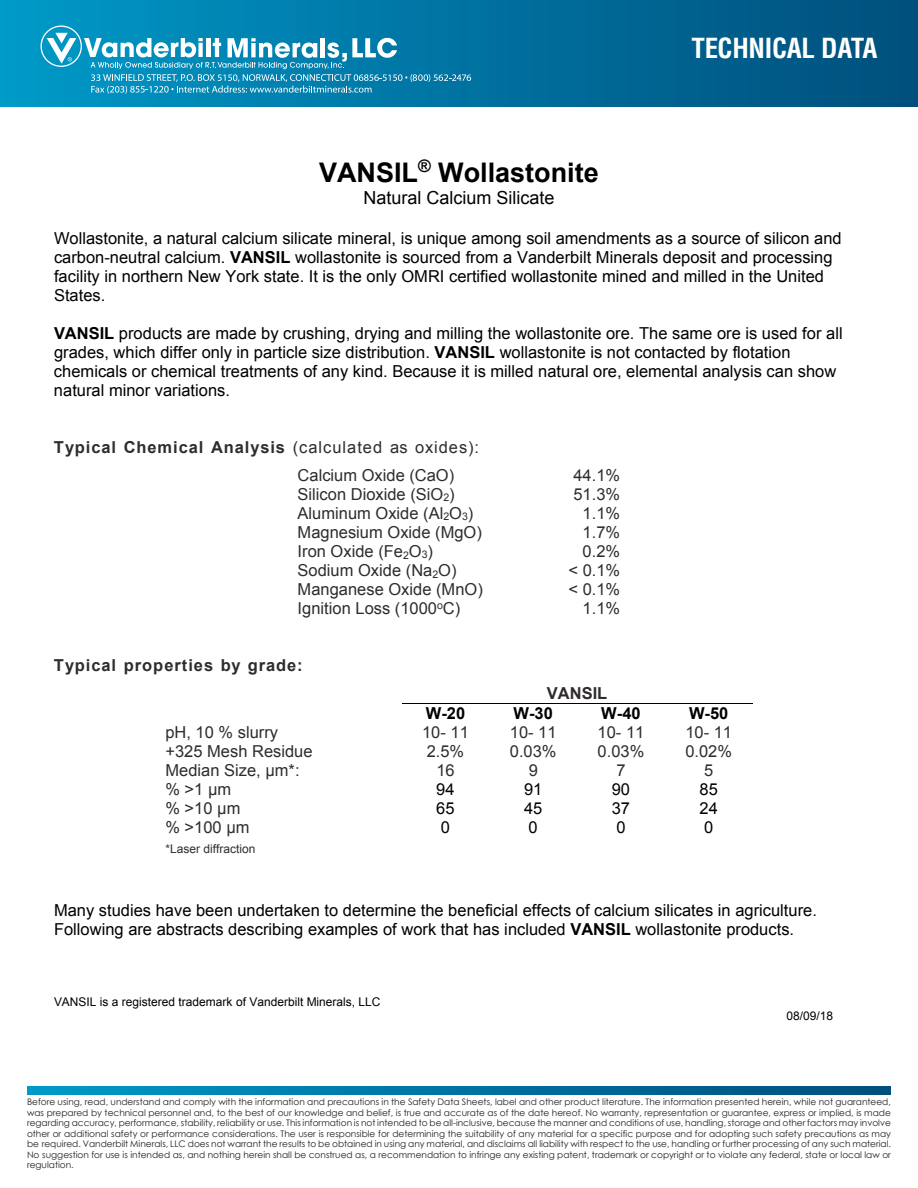
<style>
.page{position:relative;width:918px;height:1188px;background:#fff}
.page>*{position:absolute;margin:0;border:0;box-sizing:border-box;transform-origin:0 0}
.t1{font:700 27px "Arial";color:#000}
.t2{font:700 condensed 27px "Helvetica";letter-spacing:-.01em;color:#fff}
.t3{font:18px "Arial";color:#000}
.t4{font:16.5px/19px "Arial";color:#000}
.t5{font:16.5px/27.9px "Arial";color:#302c2e}
.t6{font:700 16.5px "Arial";letter-spacing:.055em;color:#302c2e}
.t7{font:700 16.5px "Arial";color:#000}
.t8{font:12px "Arial";color:#000}
.t9{font:12px "Arial";color:#302c2e}
.t10{font:9px/10.5px "Century Gothic";color:#231f20;text-align:justify}
.s1{font-weight:700}
</style>
<div class="page">
<svg style="left:27px;top:1087px;width:864px;height:8px;background:#0073a1"></svg>
<div style="left:0;top:0;width:918px;height:107px;background:linear-gradient(to right,#0099c8,#004e7b)"></div>
<svg style="left:40px;top:26px;width:431px;height:68px;background:#2c98bf"></svg>
<hr style="left:402px;top:703px;width:351px;height:1px;background:#000">
<h1 class="t2" style="left:692px;top:32px;width:187px">TECHNICAL DATA</h1>
<h1 class="t1" style="left:319px;top:157px;width:281px">VANSIL<sup>®</sup> Wollastonite</h1>
<h2 class="t3" style="left:364px;top:188px;width:192px">Natural Calcium Silicate</h2>
<p class="t4" style="left:54px;top:229px;width:789px">Wollastonite, a natural calcium silicate mineral, is unique among soil amendments as a source of silicon and carbon-neutral calcium. <span class="s1">VANSIL</span> wollastonite is sourced from a Vanderbilt Minerals deposit and processing facility in northern New York state. It is the only OMRI certified wollastonite mined and milled in the United States.</p>
<p class="t4" style="left:54px;top:324px;width:790px"><span class="s1">VANSIL</span> products are made by crushing, drying and milling the wollastonite ore. The same ore is used for all grades, which differ only in particle size distribution. <span class="s1">VANSIL</span> wollastonite is not contacted by flotation chemicals or chemical treatments of any kind. Because it is milled natural ore, elemental analysis can show natural minor variations.</p>
<h3 class="t5" style="left:298px;top:433px;width:183px;text-indent:-244px"><span class="s1">Typical Chemical Analysis</span> (calculated as oxides):<br>Calcium Oxide (CaO)</h3>
<h3 class="t5" style="left:573px;top:461px;width:48px">44.1%</h3>
<h3 class="t5" style="left:298px;top:480px;width:159px">Silicon Dioxide (SiO<sub>2</sub>)</h3>
<h3 class="t5" style="left:573px;top:480px;width:48px">51.3%</h3>
<h3 class="t5" style="left:298px;top:499px;width:177px">Aluminum Oxide (Al<sub>2</sub>O<sub>3</sub>)</h3>
<h3 class="t5" style="left:583px;top:499px;width:39px">1.1%</h3>
<h3 class="t5" style="left:298px;top:518px;width:186px">Magnesium Oxide (MgO)</h3>
<h3 class="t5" style="left:583px;top:518px;width:39px">1.7%</h3>
<h3 class="t5" style="left:298px;top:537px;width:137px">Iron Oxide (Fe<sub>2</sub>O<sub>3</sub>)</h3>
<h3 class="t5" style="left:583px;top:537px;width:39px">0.2%</h3>
<h3 class="t5" style="left:298px;top:557px;width:160px">Sodium Oxide (Na<sub>2</sub>O)</h3>
<h3 class="t5" style="left:568px;top:557px;width:53px">&lt; 0.1%</h3>
<h3 class="t5" style="left:298px;top:576px;width:187px">Manganese Oxide (MnO)</h3>
<h3 class="t5" style="left:568px;top:576px;width:53px">&lt; 0.1%</h3>
<h3 class="t5" style="left:298px;top:595px;width:164px">Ignition Loss (1000<sup>o</sup>C)</h3>
<h3 class="t5" style="left:583px;top:595px;width:39px">1.1%</h3>
<h3 class="t6" style="left:54px;top:656px;width:250px">Typical properties by grade:</h3>
<h3 class="t6" style="left:547px;top:684px;width:62px">VANSIL</h3>
<h3 class="t7" style="left:426px;top:704px;width:41px">W-20</h3>
<h3 class="t7" style="left:514px;top:704px;width:41px">W-30</h3>
<h3 class="t7" style="left:601px;top:704px;width:41px">W-40</h3>
<h3 class="t7" style="left:689px;top:704px;width:41px">W-50</h3>
<h3 class="t5" style="left:165px;top:718px;width:114px">pH, 10 % slurry</h3>
<h3 class="t5" style="left:422px;top:718px;width:48px">10- 11</h3>
<h3 class="t5" style="left:510px;top:718px;width:48px">10- 11</h3>
<h3 class="t5" style="left:598px;top:718px;width:48px">10- 11</h3>
<h3 class="t5" style="left:685px;top:718px;width:48px">10- 11</h3>
<h3 class="t5" style="left:165px;top:737px;width:149px">+325 Mesh Residue</h3>
<h3 class="t5" style="left:427px;top:737px;width:39px">2.5%</h3>
<h3 class="t5" style="left:510px;top:737px;width:48px">0.03%</h3>
<h3 class="t5" style="left:598px;top:737px;width:48px">0.03%</h3>
<h3 class="t5" style="left:685px;top:737px;width:48px">0.02%</h3>
<h3 class="t5" style="left:165px;top:756px;width:136px">Median Size, µm*:</h3>
<h3 class="t5" style="left:436px;top:756px;width:20px">16</h3>
<h3 class="t5" style="left:529px;top:756px;width:11px">9</h3>
<h3 class="t5" style="left:616px;top:756px;width:11px">7</h3>
<h3 class="t5" style="left:704px;top:756px;width:11px">5</h3>
<h3 class="t5" style="left:165px;top:775px;width:67px">% &gt;1 µm</h3>
<h3 class="t4" style="left:436px;top:780px;width:20px">94</h3>
<h3 class="t4" style="left:524px;top:780px;width:20px">91</h3>
<h3 class="t4" style="left:612px;top:780px;width:20px">90</h3>
<h3 class="t4" style="left:700px;top:780px;width:20px">85</h3>
<h3 class="t5" style="left:165px;top:794px;width:76px">% &gt;10 µm</h3>
<h3 class="t4" style="left:436px;top:799px;width:20px">65</h3>
<h3 class="t4" style="left:524px;top:799px;width:20px">45</h3>
<h3 class="t4" style="left:612px;top:799px;width:20px">37</h3>
<h3 class="t4" style="left:700px;top:799px;width:20px">24</h3>
<h3 class="t5" style="left:165px;top:813px;width:86px">% &gt;100 µm</h3>
<h3 class="t4" style="left:441px;top:818px;width:11px">0</h3>
<h3 class="t4" style="left:529px;top:818px;width:11px">0</h3>
<h3 class="t4" style="left:616px;top:818px;width:11px">0</h3>
<h3 class="t4" style="left:704px;top:818px;width:11px">0</h3>
<h3 class="t9" style="left:165px;top:842px;width:91px">*Laser diffraction</h3>
<h3 class="t4" style="left:54px;top:901px;width:764px">Many studies have been undertaken to determine the beneficial effects of calcium silicates in agriculture.<br>Following are abstracts describing examples of work that has included <span class="s1">VANSIL</span> wollastonite products.</h3>
<h3 class="t8" style="left:54px;top:996px;width:328px">VANSIL is a registered trademark of Vanderbilt Minerals, LLC</h3>
<h3 class="t8" style="left:787px;top:1009px;width:48px">08/09/18</h3>
<p class="t10" style="left:27px;top:1097px;width:866px">Before using, read, understand and comply with the information and precautions in the Safety Data Sheets, label and other product literature. The information presented herein, while not guaranteed, was prepared by technical personnel and, to the best of our knowledge and belief, is true and accurate as of the date hereof. No warranty, representation or guarantee, express or implied, is made regarding accuracy, performance, stability, reliability or use. This information is not intended to be all-inclusive, because the manner and conditions of use, handling, storage and other factors may involve other or additional safety or performance considerations. The user is responsible for determining the suitability of any material for a specific purpose and for adopting such safety precautions as may be required. Vanderbilt Minerals, LLC does not warrant the results to be obtained in using any material, and disclaims all liability with respect to the use, handling or further processing of any such material.<br>No suggestion for use is intended as, and nothing herein shall be construed as, a recommendation to infringe any existing patent, trademark or copyright or to violate any federal, state or local law or regulation.</p>
</div>
